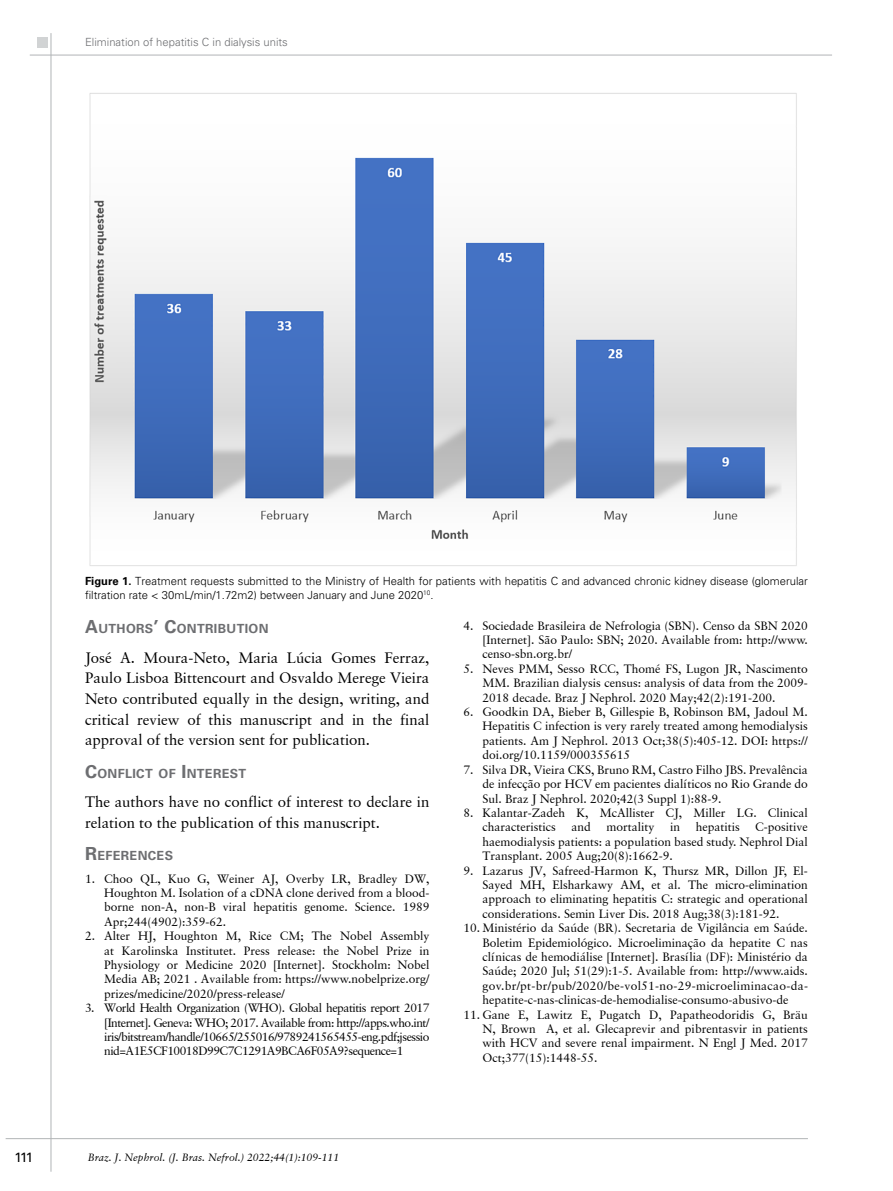
<style>
.page{position:relative;width:893px;height:1191px;background:#fff}
.page>*{position:absolute;margin:0;border:0;box-sizing:border-box;transform-origin:0 0}
.t1{font:15px/20.7px "Garamond Retrospective S Si";color:#000;text-align:justify}
.t2{font:13.5px "Univers LT Std";color:#000}
.t3{font:700 12.6px "Univers LT Std";letter-spacing:.03em;color:#6d6e71}
.t4{font:12px/14.4px "Garamond Retrospective S Si";color:#000;text-align:justify}
.t5{font:300 11.25px/14.2px "Univers LT Std";color:#000}
.t6{font:300 11.25px "Univers LT Std";color:#6d6e71}
.t7{font:italic 10.5px "Garamond Retrospective S Si";color:#000}
.s1{font-weight:700}
.s2{font-size:18px}
</style>
<div class="page">
<div style="left:37px;top:37px;width:11px;height:11px;background:#d1d3d4"></div>
<hr style="left:51px;top:33px;width:1px;height:1138px;background:#b1b4b6">
<hr style="left:6px;top:1138px;width:802px;height:1px;background:#b1b4b6">
<hr style="left:30px;top:55px;width:802px;height:1px;background:#b1b4b6">
<img style="left:89px;top:93px;width:708px;height:473px">
<p class="t6" style="left:85px;top:36px;width:204px">Elimination of hepatitis C in dialysis units</p>
<p class="t2" style="left:14px;top:1149px;width:20px">111</p>
<p class="t5" style="left:85px;top:573px;width:724px"><span class="s1">Figure 1.</span> Treatment requests submitted to the Ministry of Health for patients with hepatitis C and advanced chronic kidney disease (glomerular filtration rate &lt; 30mL/min/1.72m2) between January and June 2020<sup>10</sup>.</p>
<p class="t3" style="left:85px;top:621px;width:185px"><span class="s2">A</span>UTHORS<span class="s2">’ C</span>ONTRIBUTION</p>
<p class="t1" style="left:85px;top:647px;width:346px">José A. Moura-Neto, Maria Lúcia Gomes Ferraz, Paulo Lisboa Bittencourt and Osvaldo Merege Vieira Neto contributed equally in the design, writing, and critical review of this manuscript and in the final approval of the version sent for publication.</p>
<p class="t3" style="left:85px;top:765px;width:163px"><span class="s2">C</span>ONFLICT OF <span class="s2">I</span> NTEREST</p>
<p class="t1" style="left:85px;top:791px;width:346px">The authors have no conflict of interest to declare in relation to the publication of this manuscript.</p>
<p class="t3" style="left:85px;top:847px;width:90px"><span class="s2">R</span>EFERENCES</p>
<p class="t4" style="left:104px;top:871px;width:327px;text-indent:-19px">1. Choo QL, Kuo G, Weiner AJ, Overby LR, Bradley DW, Houghton M. Isolation of a cDNA clone derived from a blood&shy;borne non-A, non-B viral hepatitis genome. Science. 1989<br>Apr;244(4902):359-62.</p>
<p class="t4" style="left:104px;top:928px;width:327px;text-indent:-19px">2. Alter HJ, Houghton M, Rice CM; The Nobel Assembly at Karolinska Institutet. Press release: the Nobel Prize in Physiology or Medicine 2020 [Internet]. Stockholm: Nobel Media AB; 2021 . Available from: https://www.nobelprize.org/ prizes/medicine/2020/press-release/</p>
<p class="t4" style="left:104px;top:1000px;width:327px;text-indent:-19px">3. World Health Organization (WHO). Global hepatitis report 2017 [Internet]. Geneva: WHO; 2017. Available from: http://apps.who.int/ iris/bitstream/handle/10665/255016/9789241565455-eng.pdf;jsessio nid=A1E5CF10018D99C7C1291A9BCA6F05A9?sequence=1</p>
<p class="t4" style="left:483px;top:618px;width:327px;text-indent:-19px">4. Sociedade Brasileira de Nefrologia (SBN). Censo da SBN 2020 [Internet]. São Paulo: SBN; 2020. Available from: http://www. censo-sbn.org.br/</p>
<p class="t4" style="left:483px;top:661px;width:327px;text-indent:-19px">5. Neves PMM, Sesso RCC, Thomé FS, Lugon JR, Nascimento MM. Brazilian dialysis census: analysis of data from the 2009- 2018 decade. Braz J Nephrol. 2020 May;42(2):191-200.</p>
<p class="t4" style="left:483px;top:704px;width:327px;text-indent:-19px">6. Goodkin DA, Bieber B, Gillespie B, Robinson BM, Jadoul M.<br>Hepatitis C infection is very rarely treated among hemodialysis patients. Am J Nephrol. 2013 Oct;38(5):405-12. DOI: https:// doi.org/10.1159/000355615</p>
<p class="t4" style="left:483px;top:762px;width:327px;text-indent:-19px">7. Silva DR, Vieira CKS, Bruno RM, Castro Filho JBS. Prevalência de infecção por HCV em pacientes dialíticos no Rio Grande do Sul. Braz J Nephrol. 2020;42(3 Suppl 1):88-9.</p>
<p class="t4" style="left:483px;top:805px;width:327px;text-indent:-19px">8. Kalantar-Zadeh K, McAllister CJ, Miller LG. Clinical characteristics</p>
<p class="t4" style="left:572px;top:819px;width:21px">and</p>
<p class="t4" style="left:606px;top:819px;width:49px">mortality</p>
<p class="t4" style="left:670px;top:819px;width:12px">in</p>
<p class="t4" style="left:696px;top:819px;width:46px">hepatitis</p>
<p class="t4" style="left:483px;top:819px;width:327px;text-indent:273px">C-positive haemodialysis patients: a population based study. Nephrol Dial Transplant. 2005 Aug;20(8):1662-9.</p>
<p class="t4" style="left:483px;top:863px;width:327px;text-indent:-19px">9. Lazarus JV, Safreed-Harmon K, Thursz MR, Dillon JF, El-Sayed MH, Elsharkawy AM, et al. The micro-elimination approach to eliminating hepatitis C: strategic and operational considerations. Semin Liver Dis. 2018 Aug;38(3):181-92.</p>
<p class="t4" style="left:483px;top:920px;width:327px;text-indent:-19px">10. Ministério da Saúde (BR). Secretaria de Vigilância em Saúde.<br>Boletim Epidemiológico. Microeliminação da hepatite C nas clínicas de hemodiálise [Internet]. Brasília (DF): Ministério da Saúde; 2020 Jul; 51(29):1-5. Available from: http://www.aids. gov.br/pt-br/pub/2020/be-vol51-no-29-microeliminacao-da&shy;hepatite-c-nas-clinicas-de-hemodialise-consumo-abusivo-de</p>
<p class="t4" style="left:483px;top:1007px;width:327px;text-indent:-19px">11. Gane E, Lawitz E, Pugatch D, Papatheodoridis G, Bräu N, Brown A, et al. Glecaprevir and pibrentasvir in patients with HCV and severe renal impairment. N Engl J Med. 2017<br>Oct;377(15):1448-55.</p>
<p class="t7" style="left:88px;top:1151px;width:253px">Braz. J. Nephrol. (J. Bras. Nefrol.) 2022;44(1):109-111</p>
</div>
